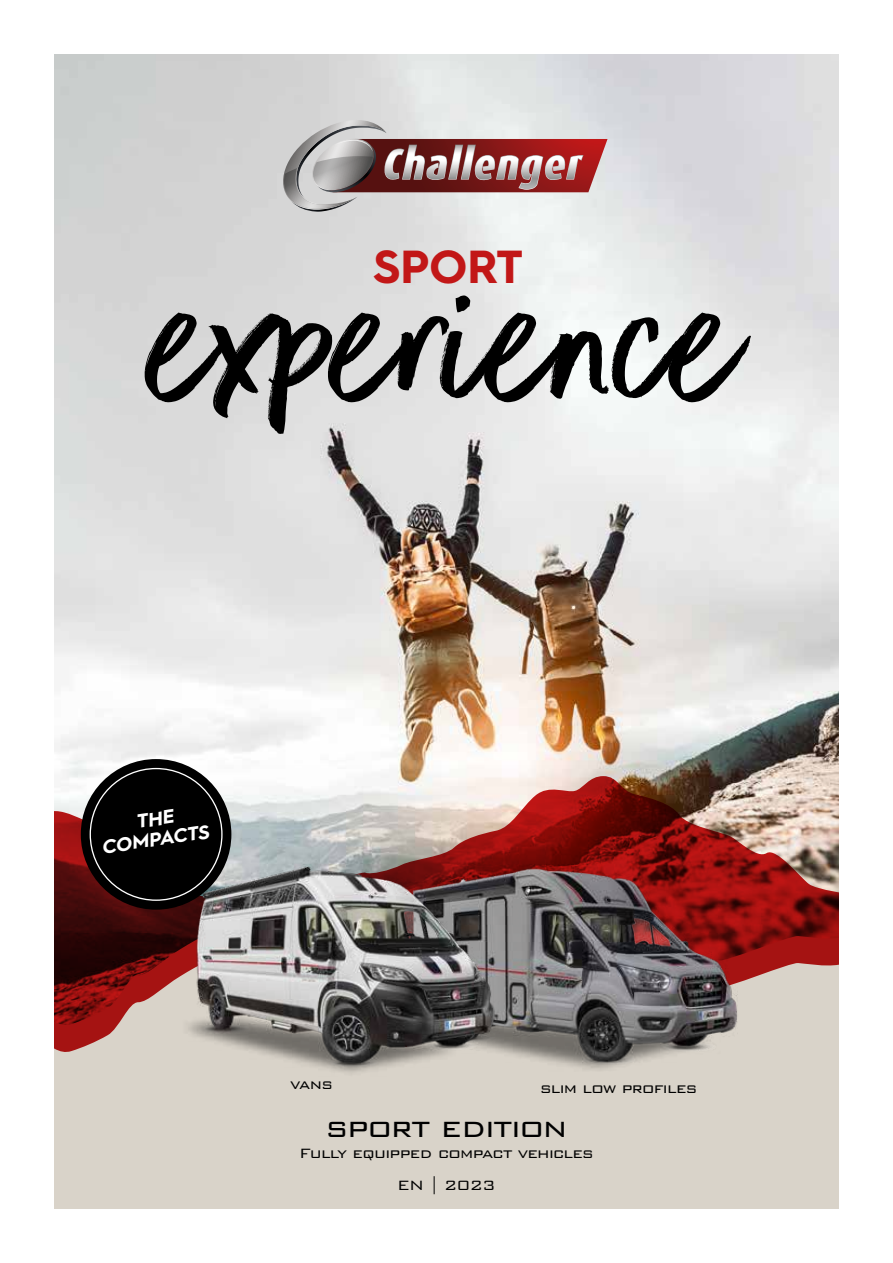
<style>
.page{position:relative;width:893px;height:1263px;background:#fff}
.page>*{position:absolute;margin:0;border:0;box-sizing:border-box;transform-origin:0 0}
.t1{font:215.1px "Better Times";color:#000}
.t2{font:700 46.35px "Hurme Geometric Sans 2";color:#c21717}
.t3{font:300 36px "Bank Gothic BT";letter-spacing:-.04em;color:#000}
.t4{font:italic 700 19.35px/20.1px "Hurme Geometric Sans 2";color:#fff;text-align:center}
.t5{font:300 18px "Bank Gothic BT";letter-spacing:-.04em;color:#000}
</style>
<div class="page">
<div style="left:54px;top:765px;width:785px;height:444px;background:#d9d3c9"></div>
<img style="left:54px;top:54px;width:785px;height:722px">
<svg style="left:54px;top:776px;width:785px;height:276px"></svg>
<div style="left:81px;top:759px;width:150px;height:151px;background:#000;border-radius:50%"></div>
<svg style="left:281px;top:120px;width:326px;height:92px;background:#b59897"></svg>
<img style="left:375px;top:821px;width:400px;height:249px">
<img style="left:162px;top:844px;width:366px;height:229px">
<h2 class="t2" style="left:374px;top:234px;width:150px">SPORT</h2>
<h1 class="t1" style="left:154px;top:224px;width:591px">experience</h1>
<p class="t4" style="left:98px;top:815px;width:109px;rotate:-8deg">THE<br>COMPACTS</p>
<p class="t5" style="left:290px;top:1075px;width:44px">vans</p>
<p class="t5" style="left:540px;top:1078px;width:159px">slim low profiles</p>
<h3 class="t3" style="left:326px;top:1107px;width:243px">sport edition</h3>
<p class="t5" style="left:299px;top:1143px;width:296px">Fully equipped compact vehicles</p>
<p class="t5" style="left:397px;top:1176px;width:100px">EN | 2023</p>
</div>
